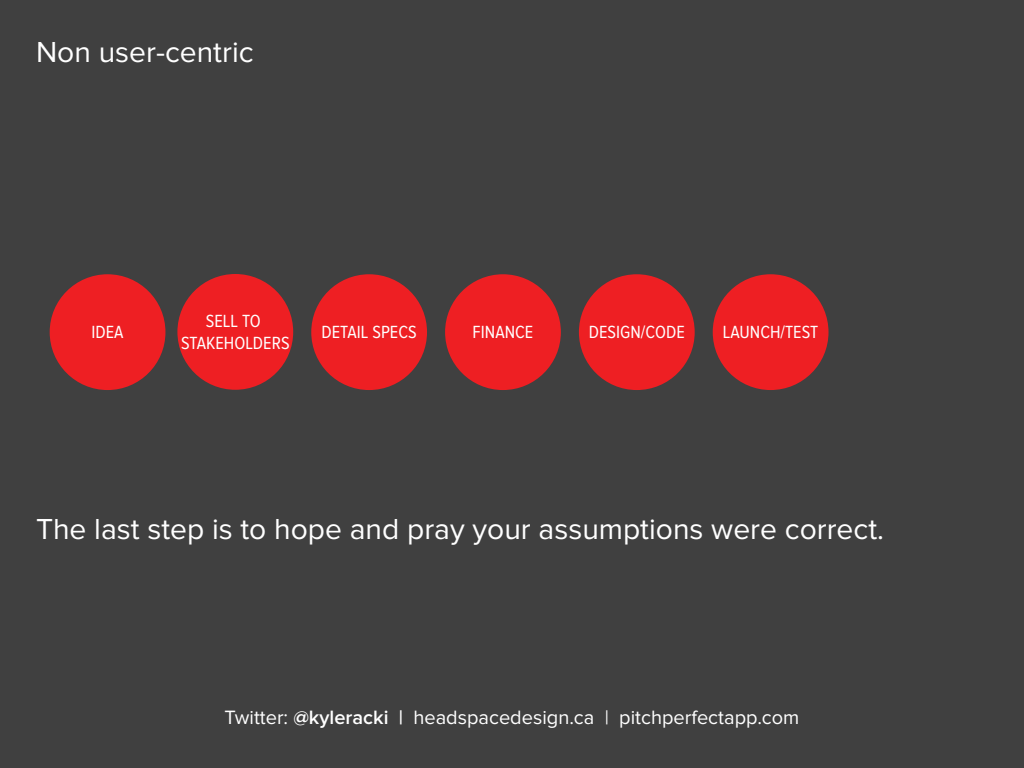
<style>
.page{position:relative;width:1024px;height:768px;background:#404040}
.page>*{position:absolute;margin:0;border:0;box-sizing:border-box;transform-origin:0 0}
.Header_Title{font:30px "Proxima Nova";color:#fff}
.t1{font:20px "Proxima Nova";color:#fff}
.t2{font:18.2px/21.9px "Proxima Nova Cond";color:#fff;text-align:center}
.s1{font-weight:600}
</style>
<div class="page">
<div style="left:50px;top:274px;width:115px;height:116px;background:#ee1f23;border-radius:50%"></div>
<div style="left:177px;top:274px;width:116px;height:116px;background:#ee1f23;border-radius:50%"></div>
<div style="left:311px;top:274px;width:116px;height:116px;background:#ee1f23;border-radius:50%"></div>
<div style="left:445px;top:274px;width:116px;height:116px;background:#ee1f23;border-radius:50%"></div>
<div style="left:579px;top:274px;width:116px;height:116px;background:#ee1f23;border-radius:50%"></div>
<div style="left:713px;top:274px;width:116px;height:116px;background:#ee1f23;border-radius:50%"></div>
<p class="Header_Title" style="left:36px;top:39px;width:219px">Non user-centric</p>
<p class="t2" style="left:92px;top:321px;width:34px">IDEA</p>
<p class="t2" style="left:181px;top:310px;width:110px">SELL TO<br>STAKEHOLDERS</p>
<p class="t2" style="left:322px;top:321px;width:97px">DETAIL SPECS</p>
<p class="t2" style="left:473px;top:321px;width:62px">FINANCE</p>
<p class="t2" style="left:589px;top:321px;width:98px">DESIGN/CODE</p>
<p class="t2" style="left:723px;top:321px;width:97px">LAUNCH/TEST</p>
<p class="Header_Title" style="left:36px;top:516px;width:850px">The last step is to hope and pray your assumptions were correct.</p>
<p class="t1" style="left:225px;top:708px;width:576px">Twitter: <span class="s1">@kyleracki |</span> headspacedesign.ca | pitchperfectapp.com</p>
</div>
